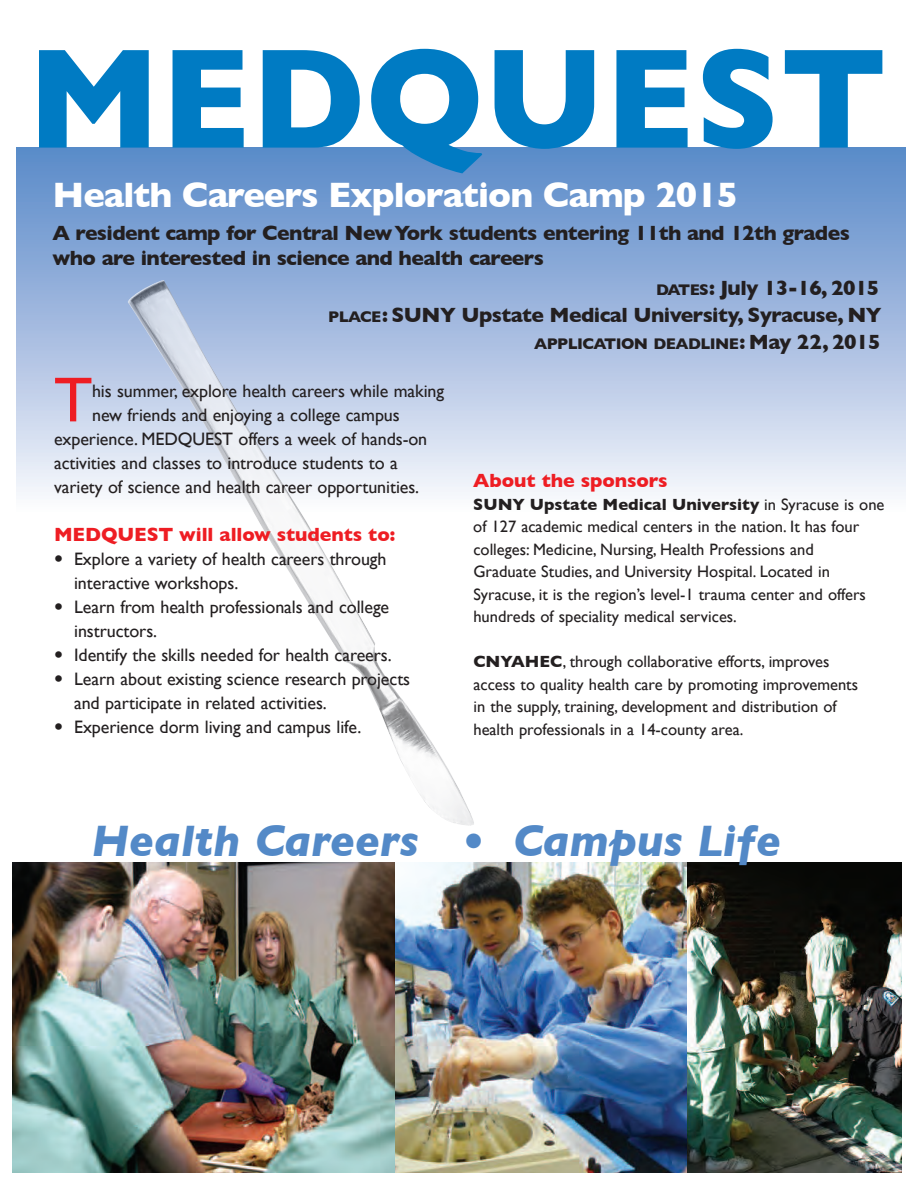
<style>
.page{position:relative;width:918px;height:1188px;background:#fff}
.page>*{position:absolute;margin:0;border:0;box-sizing:border-box;transform-origin:0 0}
.t1{font:700 144px "Gill Sans";color:#007bc3}
.t2{font:63.75px "Gill Sans";color:#ee1d23}
.t3{font:italic 700 45px "Gill Sans";color:#5389c7}
.t4{font:700 36px "Gill Sans";letter-spacing:-.025em;color:#fff}
.t5{font:700 21px/25.2px "Gill Sans";letter-spacing:-.025em;color:#231f20}
.t6{font:700 19.5px "Gill Sans";letter-spacing:-.005em;color:#ee1d23}
.t7{font:18px/24px "Gill Sans";letter-spacing:-.005em;color:#231f20}
.t8{font:16.5px/22.5px "Gill Sans";color:#231f20}
.t9{font:700 15.75px "Gill Sans";letter-spacing:-.035em;color:#231f20}
.s1{font-size:15.75px}
.s2{font-size:21px}
.s3{font-family:"Officina Sans"}
.s4{font-weight:700}
</style>
<div class="page">
<div style="left:16px;top:147px;width:889px;height:366px;background:linear-gradient(to bottom,#5686c7,#f9f8fc)"></div>
<img style="left:128px;top:280px;width:347px;height:546px">
<img style="left:12px;top:862px;width:384px;height:311px">
<img style="left:686px;top:862px;width:216px;height:311px">
<img style="left:396px;top:862px;width:290px;height:311px">
<p class="t1" style="left:27px;top:15px;width:861px">MEDQUEST</p>
<p class="t4" style="left:52px;top:174px;width:687px">Health Careers Exploration Camp 2015</p>
<p class="t5" style="left:52px;top:220px;width:799px">A resident camp for Central New York students entering 11th and 12th grades who are interested in science and health careers</p>
<p class="t5" style="left:328px;top:275px;width:555px;line-height:27px;text-align:right"><span class="s1">DATES</span>: July 13-16, 2015<br><span class="s1">PLACE</span>: SUNY Upstate Medical University, Syracuse, NY</p>
<p class="t9" style="left:534px;top:335px;width:348px">APPLICATION DEADLINE<span class="s2">: May 22, 2015</span></p>
<p class="t2" style="left:54px;top:362px;width:40px">T</p>
<p class="t7" style="left:92px;top:379px;width:354px">his summer, explore health careers while making</p>
<p class="t7" style="left:92px;top:403px;width:309px">new friends and enjoying a college campus</p>
<p class="t7" style="left:54px;top:427px;width:375px">experience. MEDQUEST offers a week of hands-on</p>
<p class="t7" style="left:54px;top:451px;width:345px">activities and classes to introduce students to a</p>
<p class="t7" style="left:54px;top:475px;width:367px">variety of science and health career opportunities.</p>
<p class="t6" style="left:54px;top:523px;width:343px">MEDQUEST will allow students to:</p>
<p class="t7" style="left:74px;top:547px;width:314px;text-indent:-20px"><span class="s3">•</span> Explore a variety of health careers through interactive workshops.</p>
<p class="t7" style="left:74px;top:595px;width:317px;text-indent:-20px"><span class="s3">•</span> Learn from health professionals and college instructors.</p>
<p class="t7" style="left:54px;top:643px;width:339px"><span class="s3">•</span> Identify the skills needed for health careers.</p>
<p class="t7" style="left:74px;top:667px;width:338px;text-indent:-20px"><span class="s3">•</span> Learn about existing science research projects and participate in related activities.</p>
<p class="t7" style="left:54px;top:715px;width:309px"><span class="s3">•</span> Experience dorm living and campus life.</p>
<p class="t6" style="left:473px;top:469px;width:196px">About the sponsors</p>
<p class="t8" style="left:473px;top:493px;width:413px"><span class="s4">SUNY Upstate Medical University</span> in Syracuse is one of 127 academic medical centers in the nation. It has four colleges: Medicine, Nursing, Health Professions and<br>Graduate Studies, and University Hospital. Located in Syracuse, it is the region’s level-1 trauma center and offers hundreds of speciality medical services.</p>
<p class="t8" style="left:473px;top:650px;width:386px"><span class="s4">CNYAHEC</span>, through collaborative efforts, improves access to quality health care by promoting improvements in the supply, training, development and distribution of health professionals in a 14-county area.</p>
<p class="t3" style="left:91px;top:815px;width:691px">Health Careers • Campus Life</p>
</div>
